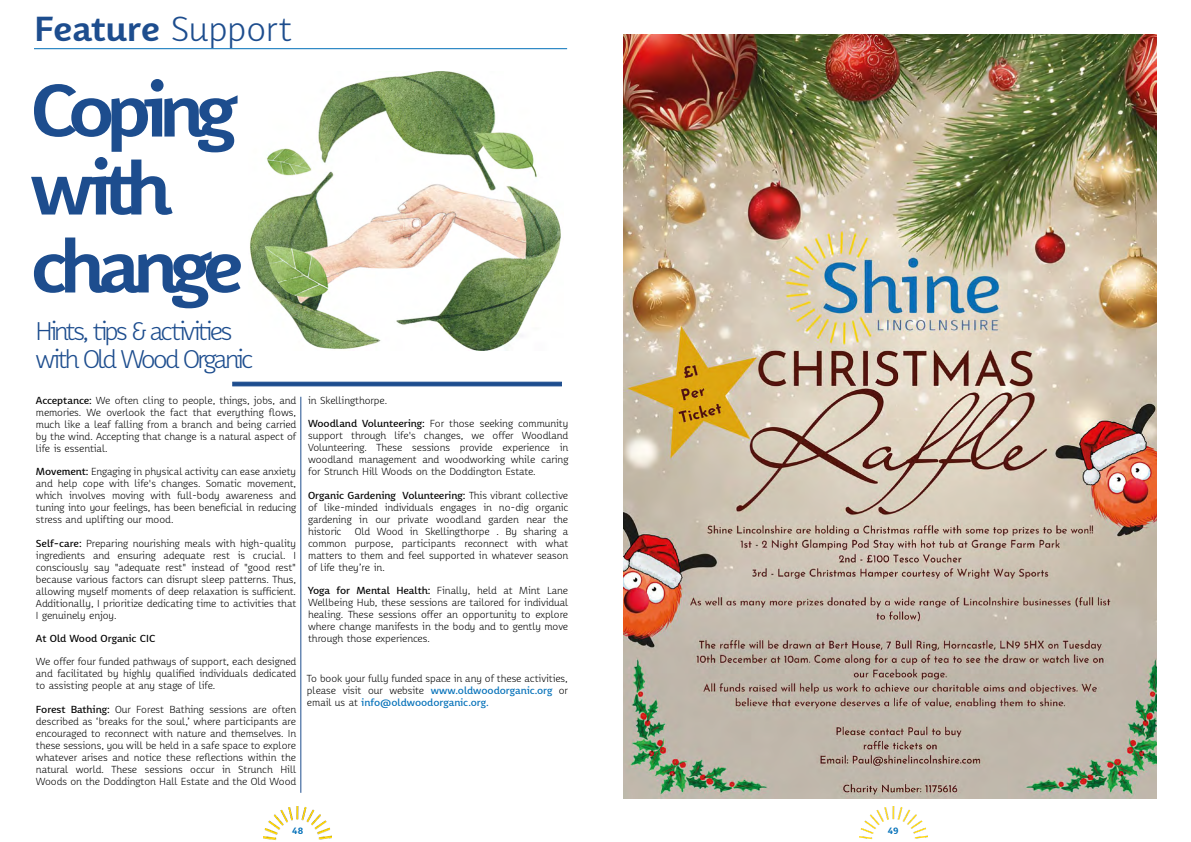
<style>
.page{position:relative;width:1191px;height:842px;background:#fff}
.page>*{position:absolute;margin:0;border:0;box-sizing:border-box;transform-origin:0 0}
.t1{font:700 73px/78px "Karbid Pro";letter-spacing:-.115em;color:#1d4d8e}
.t2{font:700 34px "Karbid Pro";letter-spacing:-.01em;color:#1d4d8e}
.t3{font:300 25px/28px "Karbid Pro";letter-spacing:-.1em;color:#1d4d8e}
.t4{font:300 10px/12px "Karbid Pro";color:#000;text-align:justify}
.t5{font:500 10px "Karbid Pro";color:#000}
.t6{font:700 9px "Karbid Pro";color:#006fb8}
.s1{font-weight:300}
.s2{font-weight:500}
.s3{font-weight:500;color:#006fb8}
</style>
<div class="page">
<img style="left:859px;top:806px;width:68px;height:33px">
<img style="left:263px;top:806px;width:69px;height:34px">
<hr style="left:300px;top:397px;width:1px;height:396px;background:#1d4d8e">
<img style="left:250px;top:72px;width:311px;height:279px">
<hr style="left:34px;top:48px;width:533px;height:1px;background:#006fb8">
<div style="left:232px;top:382px;width:330px;height:4px;background:#1d4d8e;border:1px solid #1d4d8e"></div>
<img style="left:624px;top:35px;width:533px;height:764px">
<h2 class="t2" style="left:34px;top:6px;width:259px">Feature <span class="s1">Support</span></h2>
<h1 class="t1" style="left:30px;top:69px;width:215px">Coping with change</h1>
<h3 class="t3" style="left:36px;top:316px;width:219px">Hints, tips &amp; activities with Old Wood Organic</h3>
<p class="t4" style="left:36px;top:394px;width:262px"><span class="s2">Acceptance:</span> We often cling to people, things, jobs, and memories. We overlook the fact that everything flows, much like a leaf falling from a branch and being carried by the wind. Accepting that change is a natural aspect of life is essential.</p>
<p class="t4" style="left:36px;top:465px;width:262px"><span class="s2">Movement:</span> Engaging in physical activity can ease anxiety and help cope with life's changes. Somatic movement, which involves moving with full-body awareness and tuning into your feelings, has been beneficial in reducing stress and uplifting our mood.</p>
<p class="t4" style="left:36px;top:537px;width:262px"><span class="s2">Self-care:</span> Preparing nourishing meals with high-quality ingredients and ensuring adequate rest is crucial. I consciously say "adequate rest" instead of "good rest" because various factors can disrupt sleep patterns. Thus, allowing myself moments of deep relaxation is sufficient.<br>Additionally, I prioritize dedicating time to activities that I genuinely enjoy.</p>
<p class="t5" style="left:36px;top:632px;width:121px">At Old Wood Organic CIC</p>
<p class="t4" style="left:36px;top:655px;width:262px">We offer four funded pathways of support, each designed and facilitated by highly qualified individuals dedicated to assisting people at any stage of life.</p>
<p class="t4" style="left:36px;top:703px;width:262px"><span class="s2">Forest Bathing:</span> Our Forest Bathing sessions are often described as ‘breaks for the soul,’ where participants are encouraged to reconnect with nature and themselves. In these sessions, you will be held in a safe space to explore whatever arises and notice these reflections within the natural world. These sessions occur in Strunch Hill Woods on the Doddington Hall Estate and the Old Wood</p>
<p class="t4" style="left:308px;top:394px;width:80px">in Skellingthorpe.</p>
<p class="t4" style="left:308px;top:417px;width:262px"><span class="s2">Woodland Volunteering:</span> For those seeking community support through life's changes, we offer Woodland Volunteering. These sessions provide experience in woodland management and woodworking while caring for Strunch Hill Woods on the Doddington Estate.</p>
<p class="t4" style="left:308px;top:489px;width:262px"><span class="s2">Organic Gardening Volunteering:</span> This vibrant collective of like-minded individuals engages in no-dig organic gardening in our private woodland garden near the historic</p>
<p class="t4" style="left:308px;top:525px;width:262px;text-indent:47px">Old Wood in Skellingthorpe . By sharing a common purpose, participants reconnect with what matters to them and feel supported in whatever season of life they’re in.</p>
<p class="t4" style="left:308px;top:584px;width:262px"><span class="s2">Yoga for Mental Health:</span> Finally, held at Mint Lane Wellbeing Hub, these sessions are tailored for individual healing. These sessions offer an opportunity to explore where change manifests in the body and to gently move through those experiences.</p>
<p class="t4" style="left:307px;top:672px;width:262px">To book your fully funded space in any of these activities, please visit our website <span class="s3">www.oldwoodorganic.org</span> or email us at <span class="s3">info@oldwoodorganic.org.</span></p>
<p class="t6" style="left:292px;top:824px;width:13px">48</p>
<p class="t6" style="left:888px;top:824px;width:12px">49</p>
</div>
